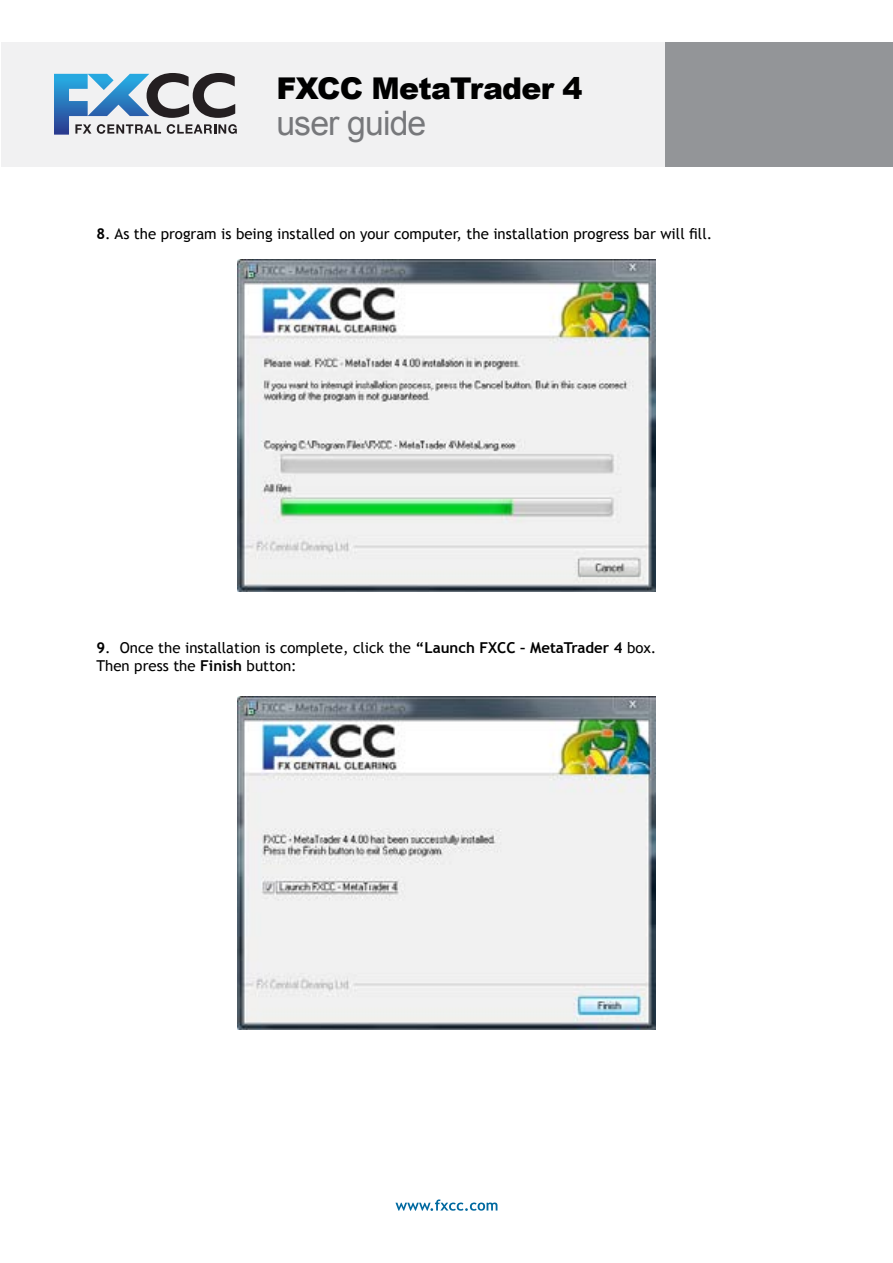
<style>
.page{position:relative;width:893px;height:1263px;background:#fff}
.page>*{position:absolute;margin:0;border:0;box-sizing:border-box;transform-origin:0 0}
.t1{font:33.75px "Arial";letter-spacing:-.025em;color:#77787b}
.t2{font:900 30px "Arial";letter-spacing:-.025em;color:#000}
.t3{font:15px/18px "Trebuchet MS";color:#000}
.s1{font-weight:700}
</style>
<div class="page">
<img style="left:237px;top:259px;width:419px;height:333px">
<img style="left:237px;top:697px;width:419px;height:332px">
<div style="left:1px;top:43px;width:664px;height:124px;background:#f1f1f2"></div>
<div style="left:665px;top:43px;width:228px;height:124px;background:#939598"></div>
<svg style="left:54px;top:73px;width:183px;height:62px"></svg>
<svg style="left:395px;top:1199px;width:102px;height:12px"></svg>
<h2 class="t2" style="left:276px;top:67px;width:308px">FXCC MetaTrader 4</h2>
<h1 class="t1" style="left:276px;top:101px;width:151px">user guide</h1>
<p class="t3" style="left:97px;top:224px;width:617px"><span class="s1">8</span>. As the program is being installed on your computer, the installation progress bar will fill.</p>
<p class="t3" style="left:97px;top:638px;width:561px"><span class="s1">9</span>. Once the installation is complete, click the <span class="s1">“Launch FXCC – MetaTrader 4</span> box.<br>Then press the <span class="s1">Finish</span> button:</p>
</div>
